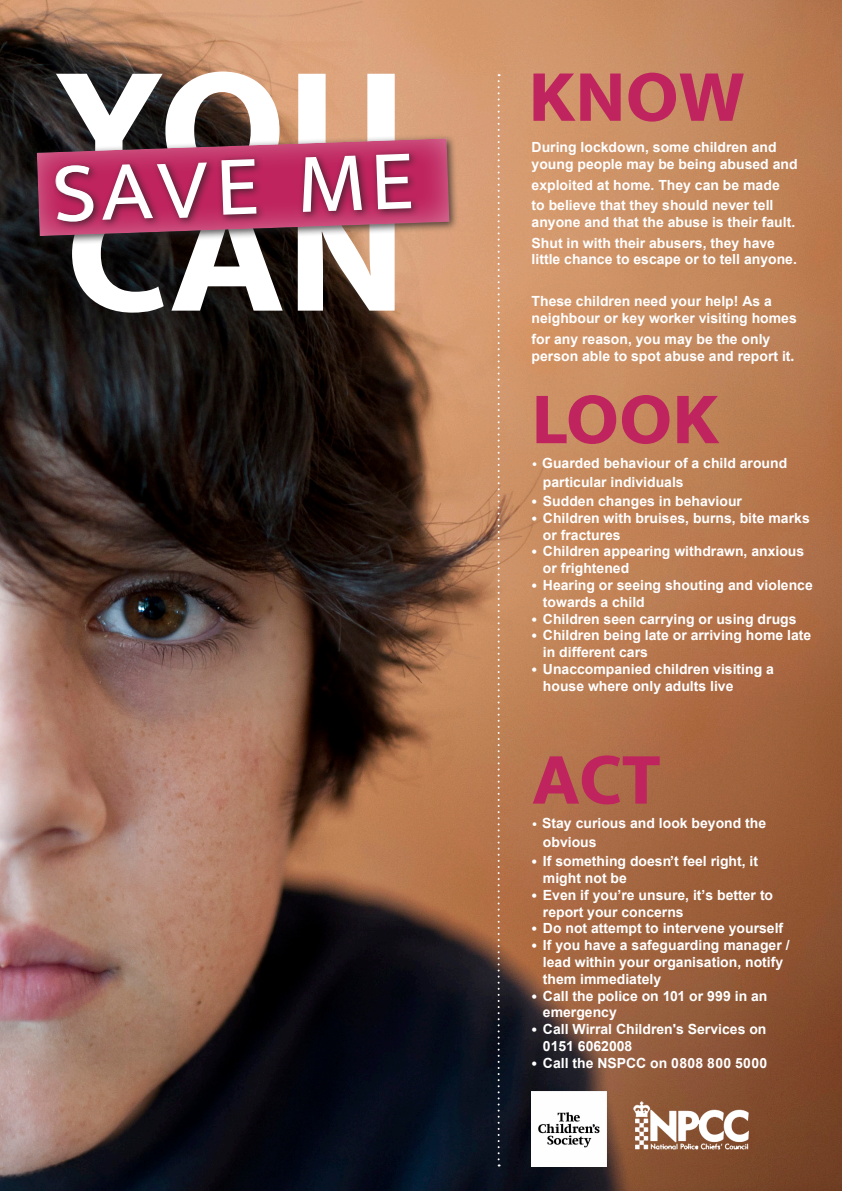
<style>
.page{position:relative;width:842px;height:1191px;background:#fff}
.page>*{position:absolute;margin:0;border:0;box-sizing:border-box;transform-origin:0 0}
.t1{font:800 180px "Mukta Mahee";color:#fff}
.t2{font:86.4px "Mukta Mahee";color:#fff}
.t3{font:800 75px "Mukta Mahee";color:#bf245e}
.t4{font:700 14px/16.8px "Arial";color:#fff}
.s1{font-family:"Mukta Mahee";font-weight:600;font-size:16px}
.s2{font-family:"Mukta Mahee";font-weight:600}
</style>
<div class="page">
<img style="left:0;top:0;width:842px;height:1191px">
<div style="left:32px;top:133px;width:427px;height:113px;background:#231f20;opacity:.75"></div>
<svg style="left:36px;top:138px;width:414px;height:99px;background:#973d58"></svg>
<div style="left:51px;top:160px;width:52px;height:71px;background:#231f20;opacity:.75"></div>
<div style="left:98px;top:160px;width:64px;height:69px;background:#231f20;opacity:.75"></div>
<div style="left:153px;top:158px;width:63px;height:70px;background:#231f20;opacity:.75"></div>
<div style="left:217px;top:154px;width:49px;height:70px;background:#231f20;opacity:.75"></div>
<div style="left:298px;top:151px;width:73px;height:70px;background:#231f20;opacity:.75"></div>
<div style="left:371px;top:149px;width:50px;height:70px;background:#231f20;opacity:.75"></div>
<svg style="left:498px;top:74px;width:2px;height:1092px;background:#b89279"></svg>
<img style="left:531px;top:1091px;width:75px;height:75px">
<img style="left:629px;top:1091px;width:127px;height:75px">
<p class="t1" style="left:54px;top:20px;width:354px">YOU</p>
<p class="t1" style="left:65px;top:143px;width:343px">CAN</p>
<p class="t3" style="left:528px;top:51px;width:218px">KNOW</p>
<p class="t2" style="left:50px;top:141px;width:363px;rotate:-2deg">SAVE ME</p>
<p class="t4" style="left:531px;top:139px;width:268px;line-height:17.1px">During lockdown, some children and young people may be being abused and</p>
<p class="t4" style="left:531px;top:176px;width:250px;line-height:19.2px">exploited at home. They can be made to believe that they should never tell</p>
<p class="t4" style="left:531px;top:211px;width:265px;line-height:21.3px">anyone and that the abuse is their fault.<br>Shut in with their abusers, they have</p>
<p class="t4" style="left:531px;top:251px;width:267px">little chance to escape or to tell anyone.</p>
<p class="t4" style="left:531px;top:292px;width:267px;line-height:17.1px">These children need your help! As a neighbour or key worker visiting homes</p>
<p class="t4" style="left:531px;top:331px;width:264px;line-height:17.1px">for any reason, you may be the only person able to spot abuse and report it<span class="s1">.</span></p>
<p class="t3" style="left:531px;top:373px;width:189px">LOOK</p>
<p class="t4" style="left:543px;top:453px;width:246px;line-height:19.2px;text-indent:-11px"><span class="s2">•</span> Guarded behaviour of a child around particular individuals</p>
<p class="t4" style="left:531px;top:493px;width:212px"><span class="s1">•</span> Sudden changes in behaviour</p>
<p class="t4" style="left:543px;top:509px;width:268px;text-indent:-11px"><span class="s1">•</span> Children with bruises, burns, bite marks or fractures</p>
<p class="t4" style="left:543px;top:543px;width:263px;text-indent:-11px"><span class="s1">•</span> Children appearing withdrawn, anxious or frightened</p>
<p class="t4" style="left:543px;top:577px;width:271px;text-indent:-11px"><span class="s1">•</span> Hearing or seeing shouting and violence towards a child</p>
<p class="t4" style="left:531px;top:610px;width:266px"><span class="s1">•</span> Children seen carrying or using drugs</p>
<p class="t4" style="left:543px;top:627px;width:270px;text-indent:-11px"><span class="s1">•</span> Children being late or arriving home late in different cars</p>
<p class="t4" style="left:543px;top:661px;width:233px;text-indent:-11px"><span class="s1">•</span> Unaccompanied children visiting a house where only adults live</p>
<p class="t3" style="left:531px;top:734px;width:130px">ACT</p>
<p class="t4" style="left:543px;top:813px;width:225px;line-height:19.2px;text-indent:-11px"><span class="s2">•</span> Stay curious and look beyond the obvious</p>
<p class="t4" style="left:543px;top:853px;width:217px;text-indent:-11px"><span class="s1">•</span> If something doesn’t feel right, it might not be</p>
<p class="t4" style="left:543px;top:886px;width:232px;text-indent:-11px"><span class="s1">•</span> Even if you’re unsure, it’s better to report your concerns</p>
<p class="t4" style="left:531px;top:920px;width:253px"><span class="s1">•</span> Do not attempt to intervene yourself</p>
<p class="t4" style="left:543px;top:937px;width:248px;text-indent:-11px"><span class="s1">•</span> If you have a safeguarding manager / lead within your organisation, notify them immediately</p>
<p class="t4" style="left:543px;top:987px;width:226px;text-indent:-11px"><span class="s1">•</span> Call the police on 101 or 999 in an emergency</p>
<p class="t4" style="left:543px;top:1021px;width:225px;text-indent:-11px"><span class="s1">•</span> Call Wirral Children's Services on<br>0151 6062008</p>
<p class="t4" style="left:531px;top:1054px;width:237px"><span class="s1">•</span> Call the NSPCC on 0808 800 5000</p>
</div>
